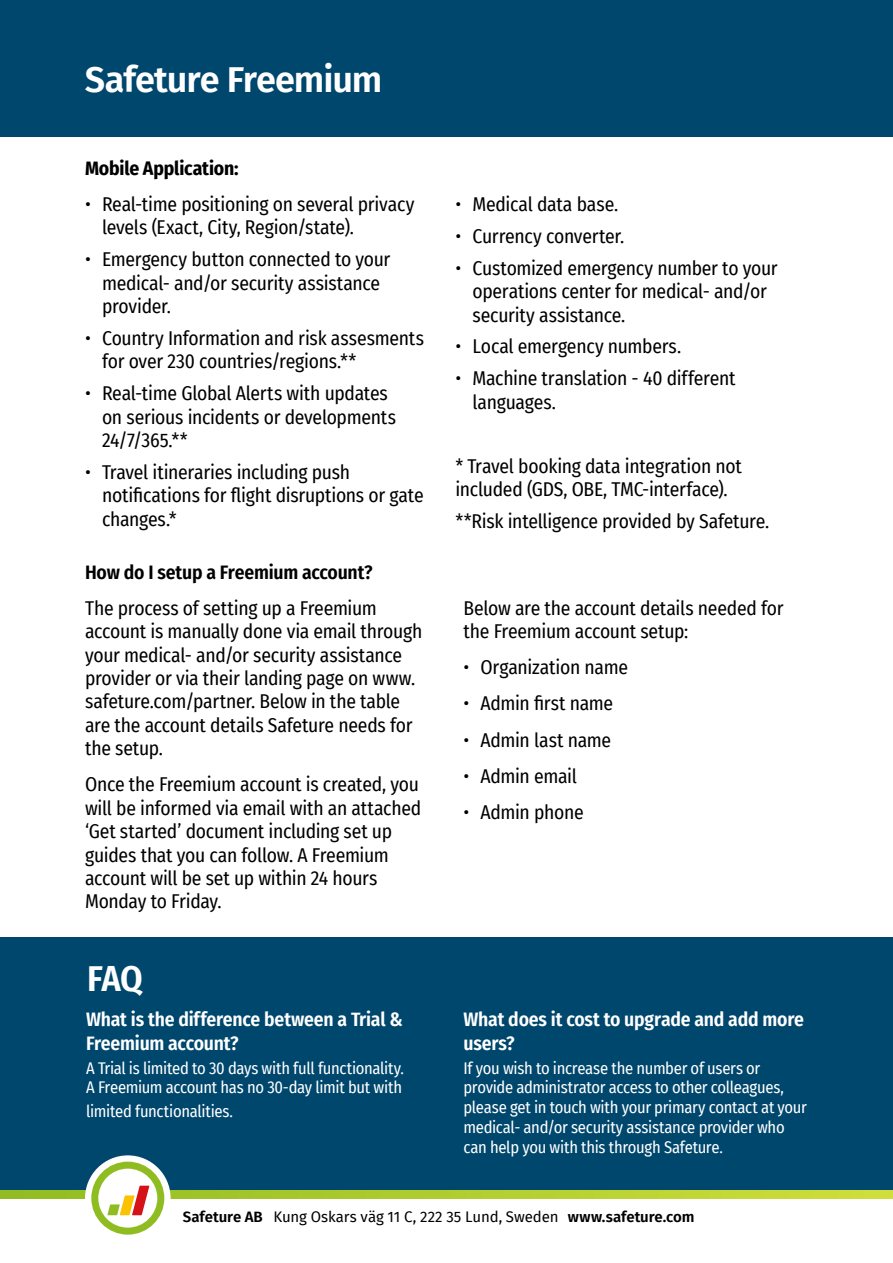
<style>
.page{position:relative;width:893px;height:1263px;background:#fff}
.page>*{position:absolute;margin:0;border:0;box-sizing:border-box;transform-origin:0 0}
.t1{font:600 36px "Fira Sans";letter-spacing:-.025em;color:#fff}
.t2{font:600 36px "Fira Sans Condensed";color:#fff}
.t3{font:19.5px/23.4px "Fira Sans Condensed";letter-spacing:-.015em;color:#000}
.t4{font:600 19.5px/23.4px "Fira Sans Condensed";letter-spacing:-.01em;color:#fff}
.t5{font:600 19.5px "Fira Sans Condensed";letter-spacing:-.01em;color:#000}
.t6{font:700 19.5px "Fira Sans Condensed";letter-spacing:-.01em;color:#000}
.t7{font:16.5px/19.8px "Fira Sans Condensed";letter-spacing:-.02em;color:#fff}
.t8{font:15px "Fira Sans";letter-spacing:-.005em;color:#000}
.s1{font-weight:600}
</style>
<div class="page">
<div style="left:0;top:0;width:893px;height:136px;background:#00476d"></div>
<div style="left:0;top:937px;width:893px;height:257px;background:#00476d"></div>
<img style="left:0;top:1190px;width:893px;height:8px">
<div style="left:85px;top:1155px;width:86px;height:86px;background:#fff;border-radius:50%"></div>
<svg style="left:91px;top:1161px;width:73px;height:73px"></svg>
<h1 class="t1" style="left:85px;top:54px;width:299px">Safeture Freemium</h1>
<p class="t6" style="left:85px;top:154px;width:155px">Mobile Application:</p>
<p class="t3" style="left:102px;top:192px;width:314px;text-indent:-17px">• Real-time positioning on several privacy levels (Exact, City, Region/state).</p>
<p class="t3" style="left:102px;top:248px;width:290px;text-indent:-17px">• Emergency button connected to your medical- and/or security assistance provider.</p>
<p class="t3" style="left:102px;top:326px;width:324px;text-indent:-17px">• Country Information and risk assesments for over 230 countries/regions.**</p>
<p class="t3" style="left:102px;top:382px;width:295px;text-indent:-17px">• Real-time Global Alerts with updates on serious incidents or developments<br>24/7/365.**</p>
<p class="t3" style="left:102px;top:460px;width:323px;text-indent:-17px">• Travel itineraries including push notifications for flight disruptions or gate changes.*</p>
<p class="t5" style="left:85px;top:558px;width:289px">How do I setup a Freemium account?</p>
<p class="t3" style="left:85px;top:596px;width:339px">The process of setting up a Freemium account is manually done via email through your medical- and/or security assistance provider or via their landing page on www. safeture.com/partner. Below in the table are the account details Safeture needs for the setup.</p>
<p class="t3" style="left:85px;top:773px;width:338px">Once the Freemium account is created, you will be informed via email with an attached ‘Get started’ document including set up guides that you can follow. A Freemium account will be set up within 24 hours Monday to Friday.</p>
<h1 class="t2" style="left:87px;top:953px;width:57px">FAQ</h1>
<p class="t4" style="left:86px;top:1008px;width:318px">What is the difference between a Trial &amp;<br>Freemium account?</p>
<p class="t7" style="left:86px;top:1058px;width:319px">A Trial is limited to 30 days with full functionality.<br>A Freemium account has no 30-day limit but with</p>
<p class="t7" style="left:86px;top:1101px;width:148px">limited functionalities.</p>
<p class="t3" style="left:455px;top:192px;width:164px">• Medical data base.</p>
<p class="t3" style="left:455px;top:224px;width:170px">• Currency converter.</p>
<p class="t3" style="left:472px;top:256px;width:307px;text-indent:-17px">• Customized emergency number to your operations center for medical- and/or security assistance.</p>
<p class="t3" style="left:455px;top:335px;width:227px">• Local emergency numbers.</p>
<p class="t3" style="left:472px;top:367px;width:264px;text-indent:-17px">• Machine translation - 40 different languages.</p>
<p class="t3" style="left:455px;top:454px;width:288px">* Travel booking data integration not included (GDS, OBE, TMC-interface).</p>
<p class="t3" style="left:455px;top:509px;width:315px">**Risk intelligence provided by Safeture.</p>
<p class="t3" style="left:463px;top:596px;width:322px">Below are the account details needed for the Freemium account setup:</p>
<p class="t3" style="left:463px;top:656px;width:166px">• Organization name</p>
<p class="t3" style="left:463px;top:692px;width:151px">• Admin first name</p>
<p class="t3" style="left:463px;top:728px;width:149px">• Admin last name</p>
<p class="t3" style="left:463px;top:764px;width:115px">• Admin email</p>
<p class="t3" style="left:463px;top:800px;width:122px">• Admin phone</p>
<p class="t4" style="left:463px;top:1008px;width:342px">What does it cost to upgrade and add more users?</p>
<p class="t7" style="left:463px;top:1058px;width:345px">If you wish to increase the number of users or provide administrator access to other colleagues, please get in touch with your primary contact at your medical- and/or security assistance provider who can help you with this through Safeture.</p>
<p class="t8" style="left:183px;top:1206px;width:513px"><span class="s1">Safeture AB</span> Kung Oskars väg 11 C, 222 35 Lund, Sweden <span class="s1">www.safeture.com</span></p>
</div>
